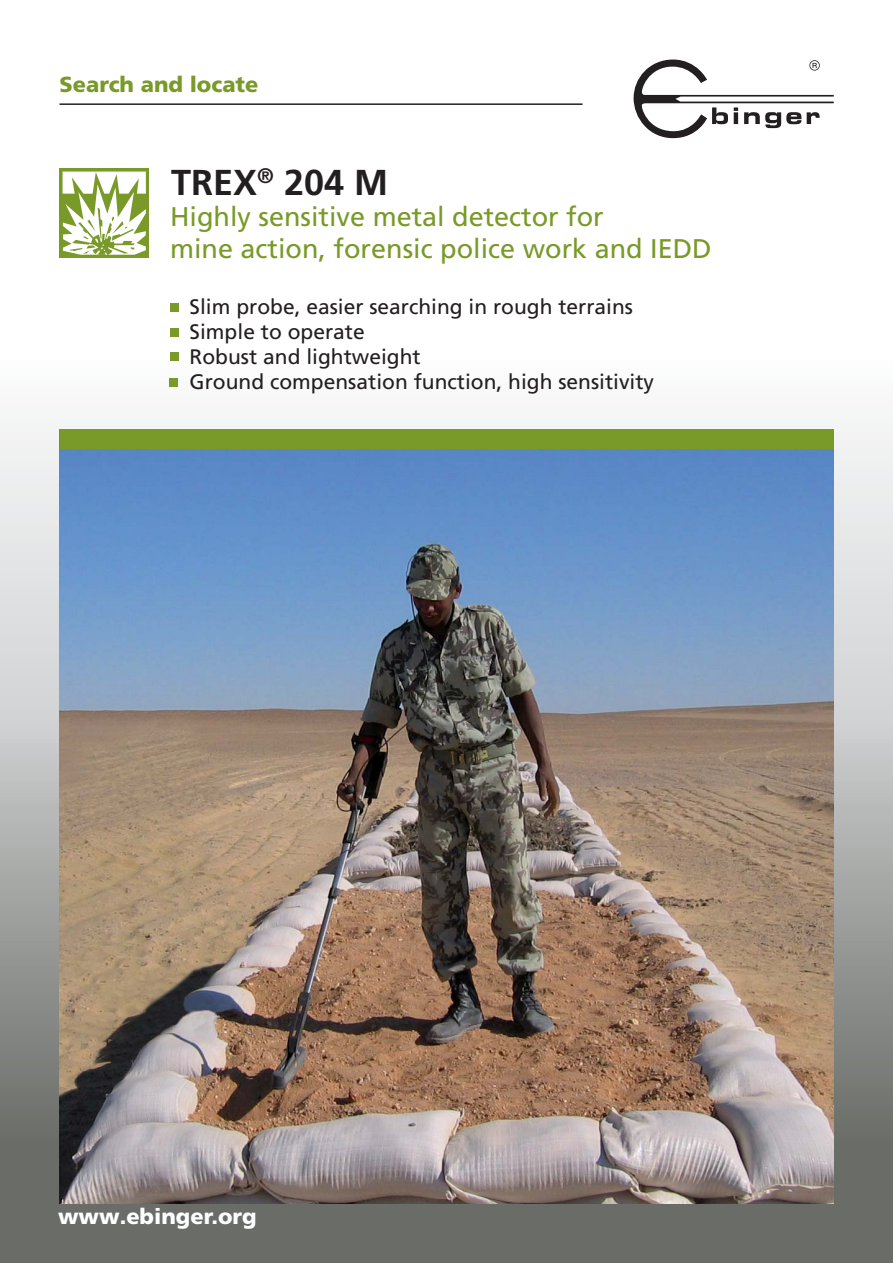
<style>
.page{position:relative;width:893px;height:1263px;background:#fff}
.page>*{position:absolute;margin:0;border:0;box-sizing:border-box;transform-origin:0 0}
.t1{font:700 36px "Frutiger LT Pro";color:#231f20}
.t2{font:27px/32.4px "Frutiger LT Pro";color:#799a28}
.t3{font:900 21.75px "Frutiger LT Pro";color:#799a28}
.t4{font:900 21.75px "Frutiger LT Pro";color:#fff}
.t5{font:21px/25.2px "Frutiger LT Pro";color:#231f20}
</style>
<div class="page">
<div style="left:0;top:356px;width:893px;height:907px;background:linear-gradient(to bottom,#fff,#5d605b)"></div>
<img style="left:60px;top:429px;width:773px;height:774px">
<svg style="left:634px;top:60px;width:200px;height:78px"></svg>
<hr style="left:60px;top:103px;width:523px;height:2px;background:#231f20">
<svg style="left:60px;top:169px;width:89px;height:89px"></svg>
<svg style="left:63px;top:172px;width:83px;height:83px"></svg>
<div style="left:170px;top:303px;width:9px;height:9px;background:#799a28"></div>
<div style="left:170px;top:328px;width:9px;height:8px;background:#799a28"></div>
<div style="left:170px;top:352px;width:9px;height:9px;background:#799a28"></div>
<div style="left:170px;top:378px;width:8px;height:9px;background:#799a28"></div>
<div style="left:60px;top:430px;width:773px;height:19px;background:#799a28"></div>
<p class="t3" style="left:60px;top:76px;width:201px">Search and locate</p>
<h1 class="t1" style="left:171px;top:169px;width:218px">TREX<sup>®</sup> 204 M</h1>
<p class="t2" style="left:170px;top:203px;width:543px">Highly sensitive metal detector for<br>mine action, forensic police work and IEDD</p>
<p class="t5" style="left:190px;top:296px;width:466px">Slim probe, easier searching in rough terrains Simple to operate<br>Robust and lightweight<br>Ground compensation function, high sensitivity</p>
<p class="t4" style="left:58px;top:1208px;width:200px">www.ebinger.org</p>
</div>
